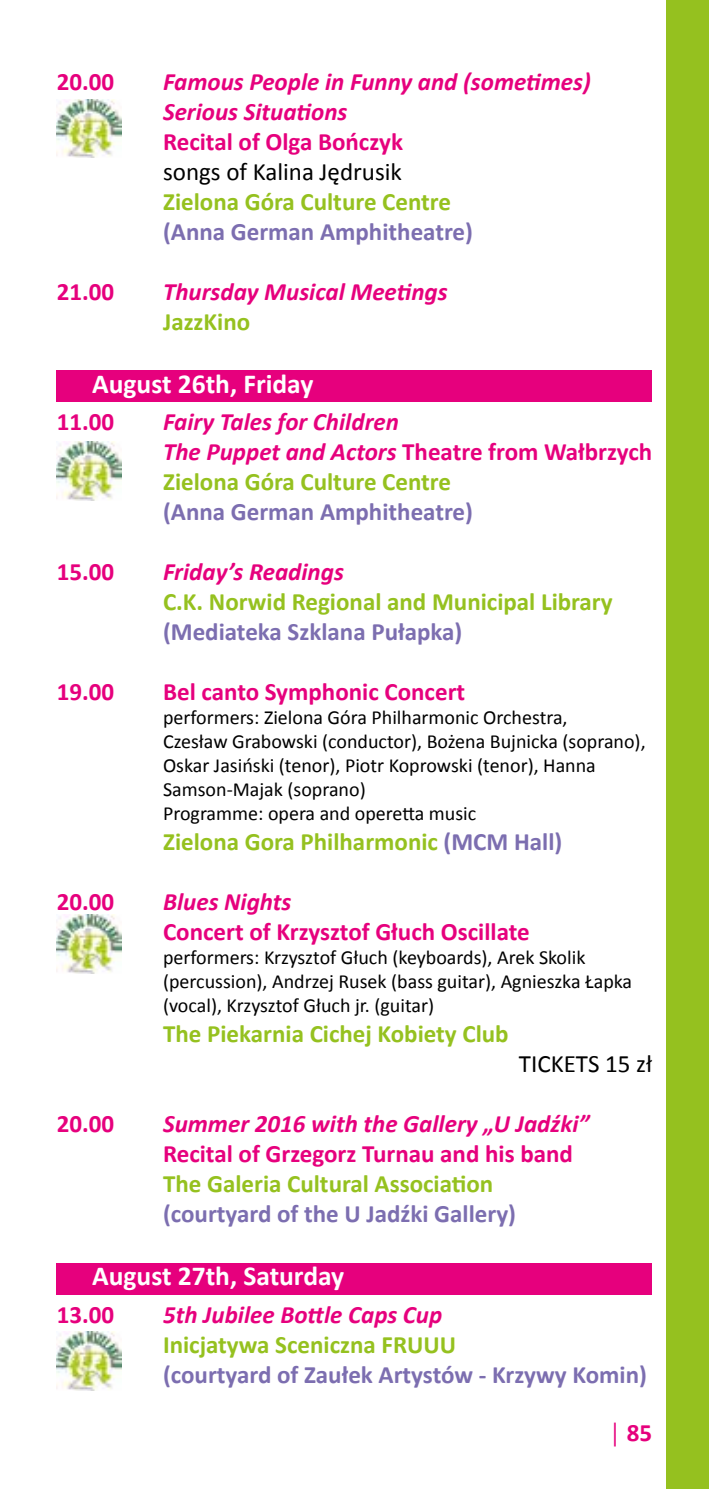
<style>
.page{position:relative;width:709px;height:1489px;background:#fff}
.page>*{position:absolute;margin:0;border:0;box-sizing:border-box;transform-origin:0 0}
.t1{font:700 27.5px "Calibri";color:#fff}
.t2{font:italic 700 25px/30px "Calibri";color:#e6007d}
.t3{font:700 25px "Calibri";color:#95c11f}
.t4{font:700 25px "Calibri";color:#e6007d}
.t5{font:700 25px "Calibri";color:#7c6eb0}
.t6{font:25px "Calibri";color:#000}
.t7{font:20px/24px "Calibri";color:#000}
.s1{font-style:normal}
.s2{font-style:normal;color:#95c11f}
.s3{color:#7c6eb0}
</style>
<div class="page">
<div style="left:666px;top:0;width:43px;height:1488px;background:#95c11f"></div>
<div style="left:57px;top:370px;width:595px;height:32px;background:#e6007d"></div>
<div style="left:57px;top:1262px;width:595px;height:32px;background:#e6007d"></div>
<img style="left:57px;top:914px;width:64px;height:59px">
<img style="left:57px;top:442px;width:64px;height:58px">
<img style="left:57px;top:99px;width:64px;height:59px">
<img style="left:57px;top:1331px;width:64px;height:58px">
<p class="t4" style="left:57px;top:65px;width:59px">20.00</p>
<p class="t2" style="left:163px;top:66px;width:429px">Famous People in Funny and (sometimes)<br>Serious Situations</p>
<p class="t4" style="left:163px;top:125px;width:241px">Recital of Olga Bończyk</p>
<p class="t6" style="left:163px;top:156px;width:240px">songs of Kalina Jędrusik</p>
<p class="t3" style="left:163px;top:185px;width:289px">Zielona Góra Culture Centre</p>
<p class="t5" style="left:163px;top:215px;width:311px">(Anna German Amphitheatre)</p>
<p class="t4" style="left:57px;top:275px;width:59px">21.00</p>
<p class="t2" style="left:163px;top:276px;width:286px">Thursday Musical Meetings</p>
<p class="t3" style="left:163px;top:305px;width:89px">JazzKino</p>
<h1 class="t1" style="left:92px;top:366px;width:223px">August 26th, Friday</h1>
<p class="t4" style="left:57px;top:405px;width:59px">11.00</p>
<p class="t2" style="left:163px;top:406px;width:490px">Fairy Tales for Children<br>The Puppet and Actors <span class="s1">Theatre from Wałbrzych<br></span><span class="s2">Zielona Góra Culture Centre</span></p>
<p class="t5" style="left:163px;top:495px;width:311px">(Anna German Amphitheatre)</p>
<p class="t4" style="left:57px;top:555px;width:59px">15.00</p>
<p class="t2" style="left:163px;top:556px;width:182px">Friday’s Readings</p>
<p class="t3" style="left:163px;top:585px;width:451px">C.K. Norwid Regional and Municipal Library</p>
<p class="t5" style="left:163px;top:615px;width:301px">(Mediateka Szklana Pułapka)</p>
<p class="t4" style="left:57px;top:675px;width:59px">19.00</p>
<p class="t4" style="left:163px;top:675px;width:304px">Bel canto Symphonic Concert</p>
<p class="t7" style="left:163px;top:705px;width:484px">performers: Zielona Góra Philharmonic Orchestra,<br>Czesław Grabowski (conductor), Bożena Bujnicka (soprano), Oskar Jasiński (tenor), Piotr Koprowski (tenor), Hanna Samson-Majak (soprano)<br>Programme: opera and operetta music</p>
<p class="t3" style="left:163px;top:825px;width:401px">Zielona Gora Philharmonic <span class="s3">(MCM Hall)</span></p>
<p class="t4" style="left:57px;top:885px;width:59px">20.00</p>
<p class="t2" style="left:163px;top:886px;width:130px">Blues Nights</p>
<p class="t4" style="left:163px;top:915px;width:368px">Concert of Krzysztof Głuch Oscillate</p>
<p class="t7" style="left:163px;top:945px;width:470px">performers: Krzysztof Głuch (keyboards), Arek Skolik (percussion), Andrzej Rusek (bass guitar), Agnieszka Łapka (vocal), Krzysztof Głuch jr. (guitar)</p>
<p class="t3" style="left:163px;top:1017px;width:347px">The Piekarnia Cichej Kobiety Club</p>
<p class="t6" style="left:519px;top:1048px;width:135px">TICKETS 15 zł</p>
<p class="t4" style="left:57px;top:1107px;width:59px">20.00</p>
<p class="t2" style="left:163px;top:1108px;width:428px">Summer 2016 with the Gallery „U Jadźki”</p>
<p class="t4" style="left:163px;top:1137px;width:411px">Recital of Grzegorz Turnau and his band</p>
<p class="t3" style="left:163px;top:1167px;width:332px">The Galeria Cultural Association</p>
<p class="t5" style="left:163px;top:1197px;width:354px">(courtyard of the U Jadźki Gallery)</p>
<h1 class="t1" style="left:92px;top:1258px;width:254px">August 27th, Saturday</h1>
<p class="t4" style="left:57px;top:1298px;width:59px">13.00</p>
<p class="t2" style="left:163px;top:1299px;width:281px">5th Jubilee Bottle Caps Cup</p>
<p class="t3" style="left:163px;top:1328px;width:294px">Inicjatywa Sceniczna FRUUU</p>
<p class="t5" style="left:163px;top:1358px;width:485px">(courtyard of Zaułek Artystów - Krzywy Komin)</p>
<p class="t4" style="left:608px;top:1416px;width:45px">│ 85</p>
</div>
